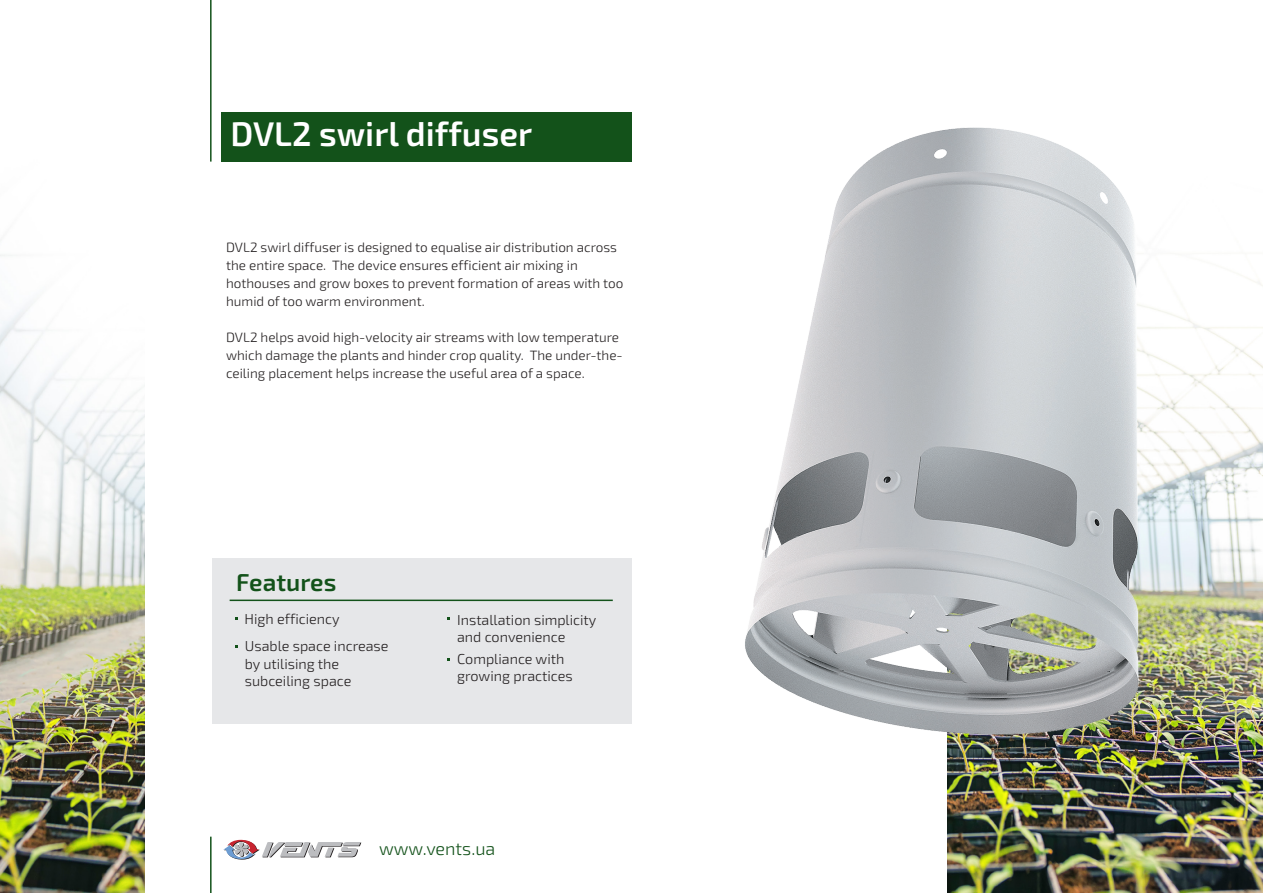
<style>
.page{position:relative;width:1263px;height:893px;background:#fff}
.page>*{position:absolute;margin:0;border:0;box-sizing:border-box;transform-origin:0 0}
.t1{font:600 34.2px "Exo 2";color:#fff}
.t2{font:600 24.45px "Exo 2";color:#13521a}
.t3{font:300 18px "Exo 2";color:#13521a}
.t4{font:300 14.4px/17.2px "Exo 2";color:#231f20}
.t5{font:300 13.5px/18px "Exo 2";color:#231f20}
</style>
<div class="page">
<img style="left:947px;top:275px;width:316px;height:618px">
<img style="left:0;top:255px;width:145px;height:638px">
<img style="left:745px;top:127px;width:460px;height:657px">
<hr style="left:210px;top:0;width:2px;height:162px;background:#13521a">
<div style="left:221px;top:112px;width:410px;height:50px;background:#13521a"></div>
<hr style="left:210px;top:837px;width:2px;height:56px;background:#13521a">
<div style="left:212px;top:558px;width:419px;height:165px;background:#e6e7e9"></div>
<hr style="left:230px;top:600px;width:383px;height:1px;background:#13521a">
<svg style="left:223px;top:840px;width:138px;height:20px"></svg>
<p class="t1" style="left:230px;top:114px;width:303px">DVL2 swirl diffuser</p>
<p class="t5" style="left:226px;top:239px;width:399px">DVL2 swirl diffuser is designed to equalise air distribution across the entire space. The device ensures efficient air mixing in hothouses and grow boxes to prevent formation of areas with too humid of too warm environment.</p>
<p class="t5" style="left:226px;top:329px;width:398px">DVL2 helps avoid high-velocity air streams with low temperature which damage the plants and hinder crop quality. The under-the&shy;ceiling placement helps increase the useful area of a space.</p>
<p class="t2" style="left:236px;top:568px;width:102px">Features</p>
<p class="t4" style="left:244px;top:610px;width:97px">High efficiency</p>
<p class="t4" style="left:245px;top:638px;width:145px">Usable space increase by utilising the subceiling space</p>
<p class="t4" style="left:457px;top:611px;width:141px">Installation simplicity and convenience</p>
<p class="t4" style="left:457px;top:651px;width:117px">Compliance with growing practices</p>
<p class="t3" style="left:379px;top:838px;width:118px">www.vents.ua</p>
</div>
